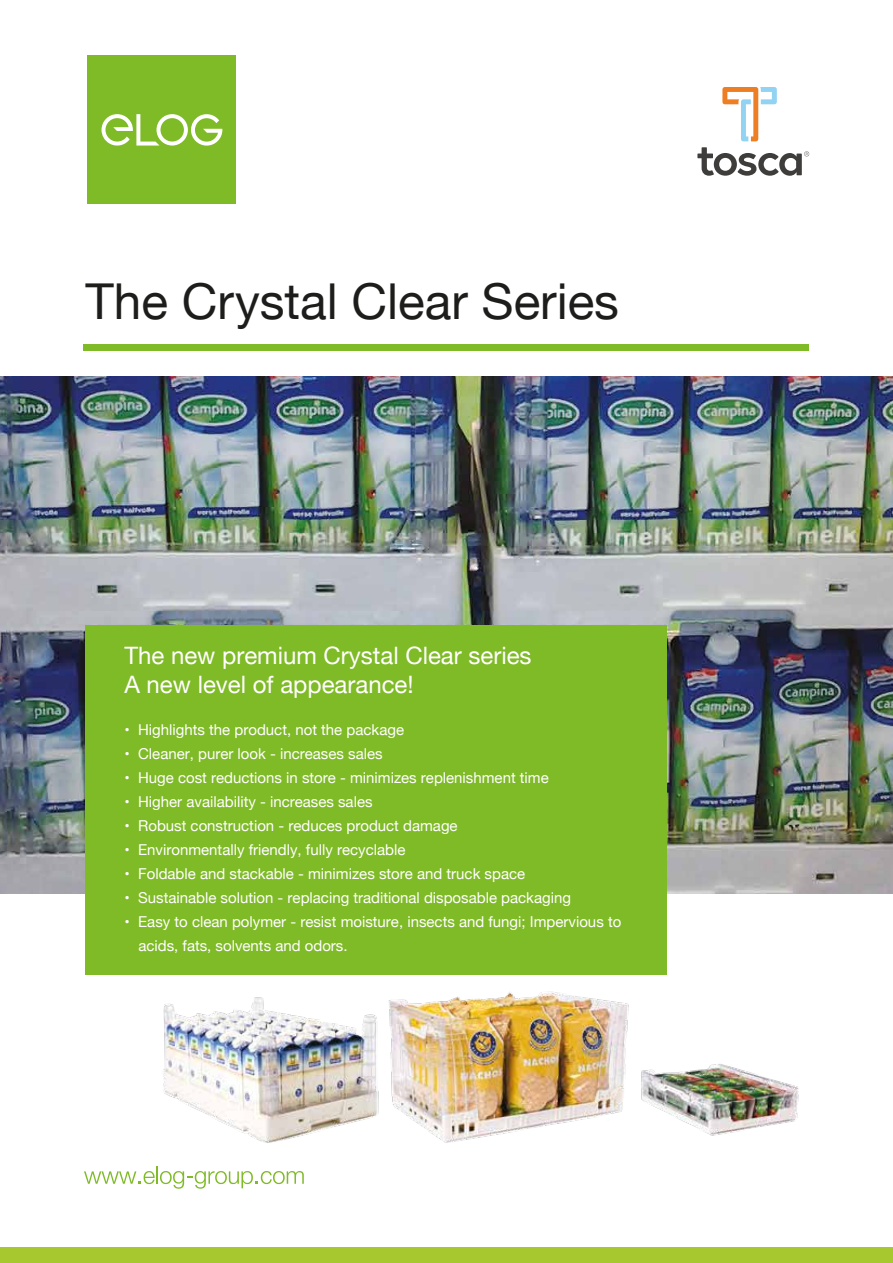
<style>
.page{position:relative;width:893px;height:1263px;background:#fff}
.page>*{position:absolute;margin:0;border:0;box-sizing:border-box;transform-origin:0 0}
.t1{font:49.5px "Helvetica Neue";color:#1d1d1b}
.t2{font:24px/28.8px "Helvetica Neue";color:#fff}
.t3{font:15px/24px "Helvetica Neue";color:#fff}
</style>
<div class="page">
<img style="left:0;top:376px;width:893px;height:517px">
<div style="left:85px;top:625px;width:581px;height:350px;background:#7fba27"></div>
<img style="left:163px;top:991px;width:636px;height:152px">
<div style="left:0;top:1247px;width:893px;height:16px;background:#a8c830"></div>
<svg style="left:84px;top:1167px;width:220px;height:22px"></svg>
<div style="left:84px;top:344px;width:725px;height:7px;background:#7fba27"></div>
<div style="left:88px;top:55px;width:148px;height:149px;background:#7fba27"></div>
<svg style="left:101px;top:114px;width:121px;height:32px"></svg>
<svg style="left:722px;top:87px;width:55px;height:54px"></svg>
<svg style="left:697px;top:147px;width:112px;height:29px"></svg>
<h1 class="t1" style="left:86px;top:266px;width:535px">The Crystal Clear Series</h1>
<h2 class="t2" style="left:124px;top:643px;width:409px">The new premium Crystal Clear series<br>A new level of appearance!</h2>
<p class="t3" style="left:124px;top:719px;width:281px">• Highlights the product, not the package</p>
<p class="t3" style="left:124px;top:743px;width:260px">• Cleaner, purer look - increases sales</p>
<p class="t3" style="left:124px;top:767px;width:426px">• Huge cost reductions in store - minimizes replenishment time</p>
<p class="t3" style="left:124px;top:791px;width:250px">• Higher availability - increases sales</p>
<p class="t3" style="left:124px;top:815px;width:335px">• Robust construction - reduces product damage</p>
<p class="t3" style="left:124px;top:839px;width:282px">• Environmentally friendly, fully recyclable</p>
<p class="t3" style="left:124px;top:863px;width:402px">• Foldable and stackable - minimizes store and truck space</p>
<p class="t3" style="left:124px;top:887px;width:448px">• Sustainable solution - replacing traditional disposable packaging</p>
<p class="t3" style="left:138px;top:911px;width:484px;text-indent:-14px">• Easy to clean polymer - resist moisture, insects and fungi; Impervious to acids, fats, solvents and odors.</p>
</div>
